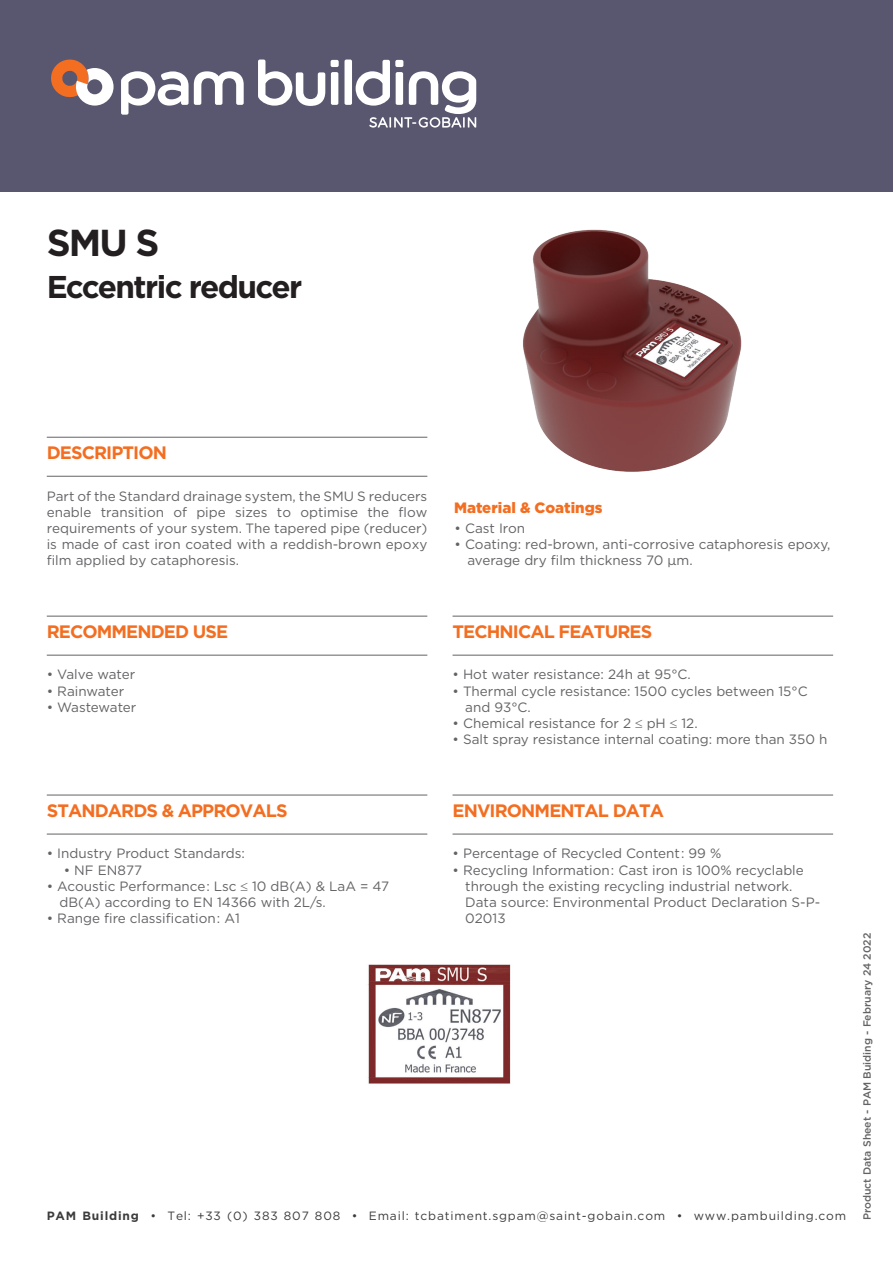
<style>
.page{position:relative;width:893px;height:1263px;background:#fff}
.page>*{position:absolute;margin:0;border:0;box-sizing:border-box;transform-origin:0 0}
.Product_Name_p1{font:700 37.5px "Gotham";color:#231f20}
.Produit_p1{font:700 31.5px "Gotham";letter-spacing:-.05em;color:#231f20}
.All_Static_Headers{font:700 18px "Gotham";letter-spacing:-.05em;color:#f36e21}
.t1{font:900 15px "Gotham";color:#f36e21}
.Description{font:13.5px/16.2px "Gotham";color:#636366}
.t2{font:12px "Gotham";letter-spacing:.07em;color:#3c3c3c}
.t3{font:500 10.5px "Gotham";color:#636366}
.s1{font-weight:700}
</style>
<div class="page">
<div style="left:0;top:0;width:893px;height:191px;background:#59576f"></div>
<svg style="left:121px;top:71px;width:123px;height:44px"></svg>
<div style="left:331px;top:60px;width:8px;height:7px;background:#fff;border-radius:2px"></div>
<div style="left:344px;top:60px;width:8px;height:45px;background:#fff;border-radius:2px"></div>
<svg style="left:258px;top:60px;width:67px;height:46px"></svg>
<div style="left:331px;top:72px;width:7px;height:33px;background:#fff;border-radius:2px"></div>
<svg style="left:356px;top:60px;width:120px;height:68px"></svg>
<svg style="left:51px;top:59px;width:63px;height:47px"></svg>
<hr style="left:47px;top:437px;width:380px;height:1px;background:#636366">
<hr style="left:47px;top:476px;width:380px;height:1px;background:#636366">
<hr style="left:47px;top:616px;width:380px;height:1px;background:#636366">
<hr style="left:47px;top:655px;width:380px;height:1px;background:#636366">
<hr style="left:453px;top:616px;width:380px;height:1px;background:#636366">
<hr style="left:453px;top:655px;width:380px;height:1px;background:#636366">
<hr style="left:47px;top:795px;width:380px;height:1px;background:#636366">
<hr style="left:47px;top:834px;width:380px;height:1px;background:#636366">
<hr style="left:453px;top:795px;width:380px;height:1px;background:#636366">
<hr style="left:453px;top:834px;width:380px;height:1px;background:#636366">
<img style="left:368px;top:964px;width:143px;height:120px">
<img style="left:523px;top:229px;width:219px;height:243px">
<p class="Product_Name_p1" style="left:47px;top:218px;width:114px">SMU S</p>
<p class="Produit_p1" style="left:47px;top:266px;width:257px">Eccentric reducer</p>
<p class="All_Static_Headers" style="left:47px;top:440px;width:122px">DESCRIPTION</p>
<p class="Description" style="left:47px;top:487px;width:382px;text-align:justify">Part of the Standard drainage system, the SMU S reducers enable transition of pipe sizes to optimise the flow requirements of your system. The tapered pipe (reducer) is made of cast iron coated with a reddish-brown epoxy film applied by cataphoresis.</p>
<p class="All_Static_Headers" style="left:47px;top:619px;width:183px">RECOMMENDED USE</p>
<p class="Description" style="left:47px;top:666px;width:90px">• Valve water</p>
<p class="Description" style="left:47px;top:682px;width:79px">• Rainwater</p>
<p class="Description" style="left:47px;top:699px;width:91px">• Wastewater</p>
<p class="t1" style="left:454px;top:497px;width:150px">Material &amp; Coatings</p>
<p class="Description" style="left:455px;top:520px;width:72px">• Cast Iron</p>
<p class="Description" style="left:467px;top:536px;width:365px;text-indent:-13px">• Coating: red-brown, anti-corrosive cataphoresis epoxy, average dry film thickness 70 μm.</p>
<p class="All_Static_Headers" style="left:453px;top:619px;width:201px">TECHNICAL FEATURES</p>
<p class="Description" style="left:453px;top:666px;width:240px">• Hot water resistance: 24h at 95°C.</p>
<p class="Description" style="left:465px;top:682px;width:344px;text-indent:-13px">• Thermal cycle resistance: 1500 cycles between 15°C and 93°C.</p>
<p class="Description" style="left:453px;top:715px;width:247px">• Chemical resistance for 2 ≤ pH ≤ 12.</p>
<p class="Description" style="left:453px;top:731px;width:376px">• Salt spray resistance internal coating: more than 350 h</p>
<p class="All_Static_Headers" style="left:47px;top:798px;width:242px">STANDARDS &amp; APPROVALS</p>
<p class="Description" style="left:47px;top:845px;width:200px">• Industry Product Standards:</p>
<p class="Description" style="left:64px;top:861px;width:80px">• NF EN877</p>
<p class="Description" style="left:60px;top:878px;width:331px;text-indent:-13px">• Acoustic Performance: Lsc ≤ 10 dB(A) &amp; LaA = 47 dB(A) according to EN 14366 with 2L/s.</p>
<p class="Description" style="left:47px;top:910px;width:195px">• Range fire classification: A1</p>
<p class="All_Static_Headers" style="left:453px;top:798px;width:213px">ENVIRONMENTAL DATA</p>
<p class="Description" style="left:453px;top:845px;width:270px">• Percentage of Recycled Content: 99 %</p>
<p class="Description" style="left:465px;top:861px;width:356px;text-indent:-13px">• Recycling Information: Cast iron is 100% recyclable through the existing recycling industrial network.<br>Data source: Environmental Product Declaration S-P-02013</p>
<p class="t2" style="left:47px;top:1208px;width:801px"><span class="s1">PAM Building</span> • Tel: +33 (0) 383 807 808 • Email: tcbatiment.sgpam@saint-gobain.com • www.pambuilding.com</p>
<p class="t3" style="left:860px;top:1220px;width:289px;rotate:-90deg">Product Data Sheet - PAM Buiding - February 24 2022</p>
</div>
